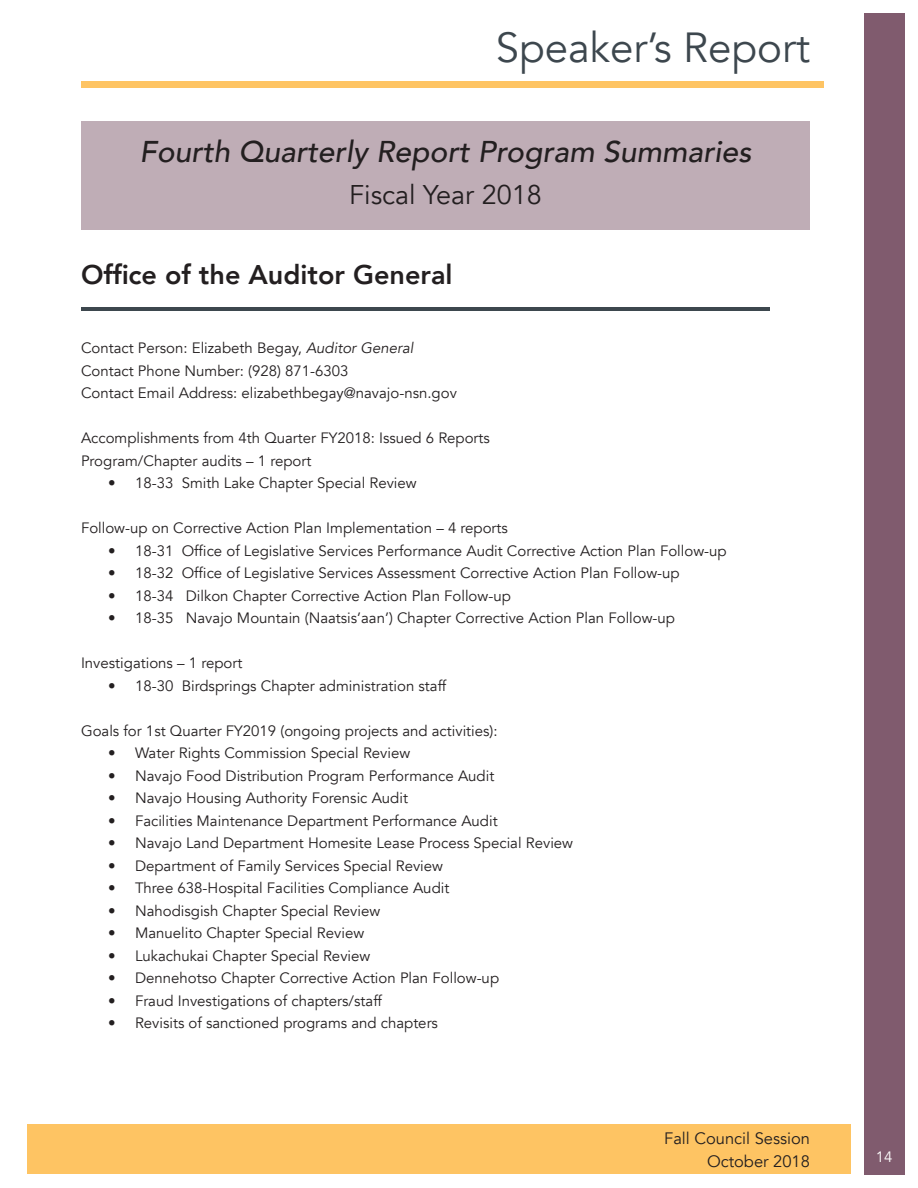
<style>
.page{position:relative;width:918px;height:1188px;background:#fff}
.page>*{position:absolute;margin:0;border:0;box-sizing:border-box;transform-origin:0 0}
.t1{font:42px "Avenir";color:#3d474e}
.t2{font:italic 500 30px "Avenir";color:#231f20}
.t3{font:800 27px "Avenir";color:#231f20}
.t4{font:27px "Avenir";color:#231f20}
.t5{font:16.5px/22.5px "Avenir";color:#231f20;text-align:right}
.t6{font:15px/22.5px "Avenir";color:#231f20}
.t7{font:15px "Avenir";color:#fff}
.s1{font-style:italic}
</style>
<div class="page">
<div style="left:864px;top:14px;width:40px;height:1161px;background:#805b6e"></div>
<div style="left:81px;top:81px;width:743px;height:6px;background:#fec463"></div>
<div style="left:27px;top:1124px;width:823px;height:50px;background:#fec463"></div>
<div style="left:81px;top:122px;width:729px;height:108px;background:#bfadb6"></div>
<hr style="left:81px;top:307px;width:689px;height:3px;background:#3d474e">
<h1 class="t1" style="left:496px;top:20px;width:316px">Speaker’s Report</h1>
<h2 class="t2" style="left:140px;top:132px;width:613px">Fourth Quarterly Report Program Summaries</h2>
<h3 class="t4" style="left:349px;top:177px;width:194px">Fiscal Year 2018</h3>
<h3 class="t3" style="left:81px;top:257px;width:373px">Office of the Auditor General</h3>
<p class="t6" style="left:81px;top:337px;width:377px">Contact Person: Elizabeth Begay, <span class="s1">Auditor General<br></span>Contact Phone Number: (928) 871-6303<br>Contact Email Address: elizabethbegay@navajo-nsn.gov</p>
<p class="t6" style="left:81px;top:427px;width:410px">Accomplishments from 4th Quarter FY2018: Issued 6 Reports<br>Program/Chapter audits – 1 report</p>
<p class="t6" style="left:108px;top:472px;width:310px">• 18-33 Smith Lake Chapter Special Review</p>
<p class="t6" style="left:81px;top:517px;width:428px">Follow-up on Corrective Action Plan Implementation – 4 reports</p>
<p class="t6" style="left:108px;top:540px;width:620px">• 18-31 Office of Legislative Services Performance Audit Corrective Action Plan Follow-up</p>
<p class="t6" style="left:108px;top:562px;width:573px">• 18-32 Office of Legislative Services Assessment Corrective Action Plan Follow-up</p>
<p class="t6" style="left:108px;top:585px;width:404px">• 18-34 Dilkon Chapter Corrective Action Plan Follow-up</p>
<p class="t6" style="left:108px;top:607px;width:569px">• 18-35 Navajo Mountain (Naatsis’aan’) Chapter Corrective Action Plan Follow-up</p>
<p class="t6" style="left:81px;top:652px;width:163px">Investigations – 1 report</p>
<p class="t6" style="left:108px;top:675px;width:340px">• 18-30 Birdsprings Chapter administration staff</p>
<p class="t6" style="left:81px;top:720px;width:418px">Goals for 1st Quarter FY2019 (ongoing projects and activities):</p>
<p class="t6" style="left:108px;top:742px;width:304px">• Water Rights Commission Special Review</p>
<p class="t6" style="left:108px;top:765px;width:388px">• Navajo Food Distribution Program Performance Audit</p>
<p class="t6" style="left:108px;top:787px;width:302px">• Navajo Housing Authority Forensic Audit</p>
<p class="t6" style="left:108px;top:810px;width:391px">• Facilities Maintenance Department Performance Audit</p>
<p class="t6" style="left:108px;top:832px;width:467px">• Navajo Land Department Homesite Lease Process Special Review</p>
<p class="t6" style="left:108px;top:855px;width:337px">• Department of Family Services Special Review</p>
<p class="t6" style="left:108px;top:877px;width:343px">• Three 638-Hospital Facilities Compliance Audit</p>
<p class="t6" style="left:108px;top:900px;width:274px">• Nahodisgish Chapter Special Review</p>
<p class="t6" style="left:108px;top:922px;width:258px">• Manuelito Chapter Special Review</p>
<p class="t6" style="left:108px;top:945px;width:264px">• Lukachukai Chapter Special Review</p>
<p class="t6" style="left:108px;top:967px;width:393px">• Dennehotso Chapter Corrective Action Plan Follow-up</p>
<p class="t6" style="left:108px;top:990px;width:275px">• Fraud Investigations of chapters/staff</p>
<p class="t6" style="left:108px;top:1012px;width:332px">• Revisits of sanctioned programs and chapters</p>
<p class="t5" style="left:664px;top:1128px;width:147px">Fall Council Session<br>October 2018</p>
<p class="t7" style="left:876px;top:1147px;width:18px">14</p>
</div>
